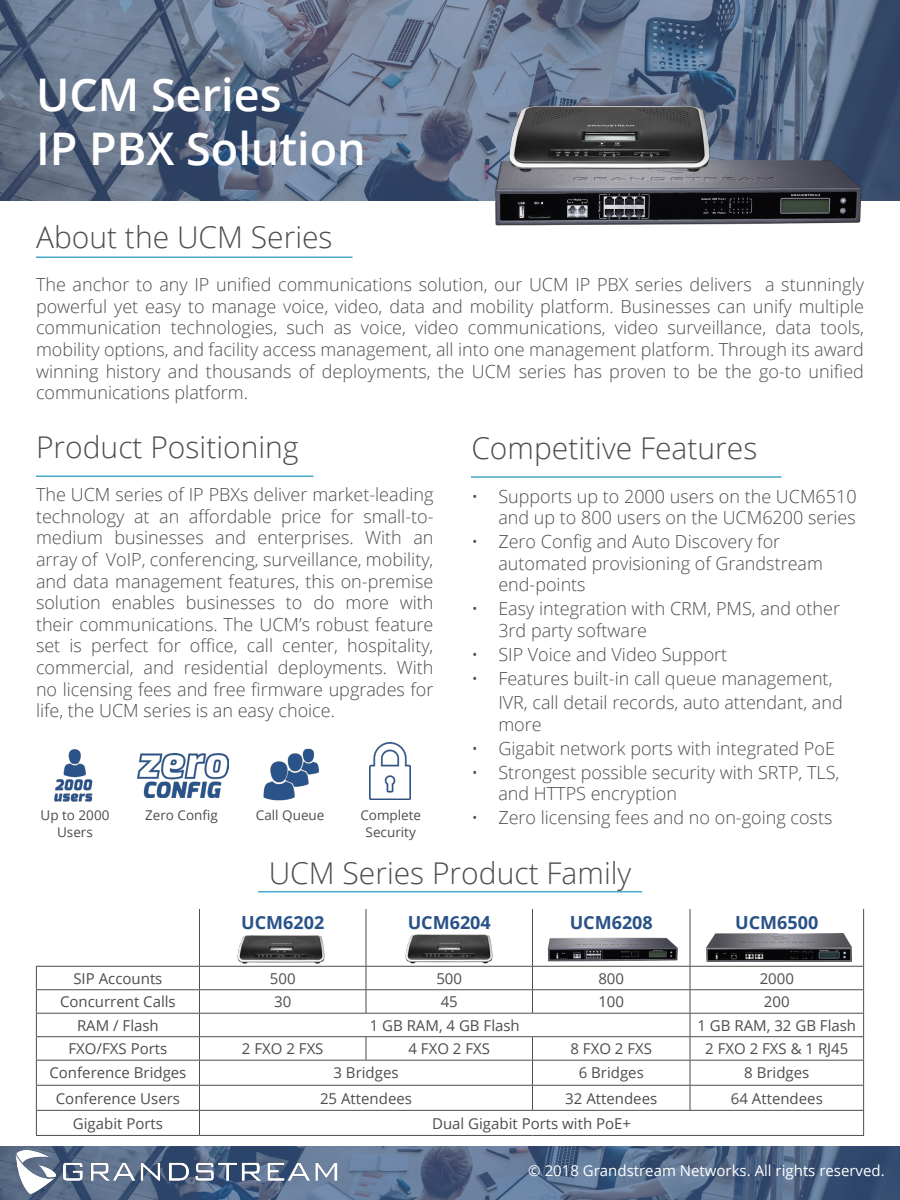
<style>
.page{position:relative;width:900px;height:1200px;background:#fff}
.page>*{position:absolute;margin:0;border:0;box-sizing:border-box;transform-origin:0 0}
.t1{font:600 45px/54px "Open Sans";color:#fff}
.t2{font:300 30px "Open Sans";color:#4d4d4d}
.t3{font:300 18px/21.6px "Open Sans";color:#4d4d4d}
.t4{font:700 18px "Open Sans";color:#295288}
.t5{font:15px "Open Sans";color:#4d4d4d}
.t6{font:15px "Open Sans";color:#fff}
.t7{font:13.5px/16.2px "Open Sans";color:#4d4d4d;text-align:center}
</style>
<div class="page">
<svg style="left:0;top:0;width:900px;height:201px;background:#60708a"></svg>
<svg style="left:0;top:1146px;width:900px;height:54px;background:#526888"></svg>
<img style="left:12px;top:1150px;width:328px;height:43px">
<hr style="left:36px;top:1085px;width:164px;height:1px;background:#4d4d4d">
<hr style="left:200px;top:1085px;width:166px;height:1px;background:#4d4d4d">
<hr style="left:366px;top:1085px;width:166px;height:1px;background:#4d4d4d">
<hr style="left:532px;top:1085px;width:158px;height:1px;background:#4d4d4d">
<hr style="left:690px;top:1085px;width:174px;height:1px;background:#4d4d4d">
<hr style="left:36px;top:1110px;width:164px;height:1px;background:#4d4d4d">
<hr style="left:200px;top:1110px;width:166px;height:1px;background:#4d4d4d">
<hr style="left:366px;top:1110px;width:166px;height:1px;background:#4d4d4d">
<hr style="left:532px;top:1110px;width:158px;height:1px;background:#4d4d4d">
<hr style="left:690px;top:1110px;width:174px;height:1px;background:#4d4d4d">
<hr style="left:36px;top:1135px;width:164px;height:1px;background:#4d4d4d">
<hr style="left:200px;top:1135px;width:166px;height:1px;background:#4d4d4d">
<hr style="left:366px;top:1135px;width:166px;height:1px;background:#4d4d4d">
<hr style="left:532px;top:1135px;width:158px;height:1px;background:#4d4d4d">
<hr style="left:690px;top:1135px;width:174px;height:1px;background:#4d4d4d">
<hr style="left:36px;top:1036px;width:164px;height:1px;background:#4d4d4d">
<hr style="left:200px;top:1036px;width:166px;height:1px;background:#4d4d4d">
<hr style="left:366px;top:1036px;width:166px;height:1px;background:#4d4d4d">
<svg style="left:366px;top:1037px;width:1px;height:23px"></svg>
<hr style="left:532px;top:1036px;width:158px;height:1px;background:#4d4d4d">
<svg style="left:532px;top:1037px;width:1px;height:73px"></svg>
<hr style="left:690px;top:1036px;width:174px;height:1px;background:#4d4d4d">
<hr style="left:36px;top:1060px;width:164px;height:1px;background:#4d4d4d">
<hr style="left:200px;top:1060px;width:166px;height:1px;background:#4d4d4d">
<hr style="left:366px;top:1060px;width:166px;height:1px;background:#4d4d4d">
<hr style="left:532px;top:1060px;width:158px;height:1px;background:#4d4d4d">
<hr style="left:690px;top:1060px;width:174px;height:1px;background:#4d4d4d">
<hr style="left:199px;top:909px;width:1px;height:57px;background:#4d4d4d">
<hr style="left:366px;top:909px;width:1px;height:57px;background:#4d4d4d">
<hr style="left:532px;top:909px;width:1px;height:57px;background:#4d4d4d">
<hr style="left:690px;top:909px;width:1px;height:57px;background:#4d4d4d">
<hr style="left:863px;top:909px;width:1px;height:57px;background:#4d4d4d">
<hr style="left:36px;top:966px;width:164px;height:1px;background:#4d4d4d">
<hr style="left:200px;top:966px;width:166px;height:1px;background:#4d4d4d">
<hr style="left:366px;top:966px;width:166px;height:1px;background:#4d4d4d">
<hr style="left:532px;top:966px;width:158px;height:1px;background:#4d4d4d">
<hr style="left:690px;top:966px;width:174px;height:1px;background:#4d4d4d">
<hr style="left:36px;top:989px;width:164px;height:1px;background:#4d4d4d">
<svg style="left:36px;top:967px;width:1px;height:168px"></svg>
<hr style="left:200px;top:989px;width:166px;height:1px;background:#4d4d4d">
<svg style="left:199px;top:967px;width:1px;height:168px"></svg>
<hr style="left:366px;top:989px;width:166px;height:1px;background:#4d4d4d">
<svg style="left:366px;top:967px;width:1px;height:46px"></svg>
<hr style="left:532px;top:989px;width:158px;height:1px;background:#4d4d4d">
<svg style="left:532px;top:967px;width:1px;height:46px"></svg>
<hr style="left:690px;top:989px;width:174px;height:1px;background:#4d4d4d">
<svg style="left:690px;top:967px;width:1px;height:143px"></svg>
<svg style="left:863px;top:967px;width:1px;height:168px"></svg>
<hr style="left:36px;top:1013px;width:164px;height:1px;background:#4d4d4d">
<hr style="left:200px;top:1013px;width:166px;height:1px;background:#4d4d4d">
<hr style="left:366px;top:1013px;width:166px;height:1px;background:#4d4d4d">
<hr style="left:532px;top:1013px;width:158px;height:1px;background:#4d4d4d">
<hr style="left:690px;top:1013px;width:174px;height:1px;background:#4d4d4d">
<hr style="left:36px;top:256px;width:316px;height:2px;background:#46a8ca">
<hr style="left:36px;top:475px;width:278px;height:2px;background:#46a8ca">
<hr style="left:471px;top:476px;width:310px;height:2px;background:#46a8ca">
<hr style="left:258px;top:891px;width:384px;height:1px;background:#46a8ca">
<img style="left:484px;top:60px;width:380px;height:166px">
<img style="left:488px;top:52px;width:245px;height:164px">
<img style="left:54px;top:749px;width:39px;height:53px">
<img style="left:138px;top:753px;width:91px;height:44px">
<img style="left:263px;top:748px;width:56px;height:53px">
<img style="left:228px;top:935px;width:106px;height:32px">
<img style="left:544px;top:937px;width:135px;height:54px">
<img style="left:396px;top:934px;width:106px;height:33px">
<img style="left:706px;top:933px;width:145px;height:28px">
<img style="left:369px;top:742px;width:41px;height:57px">
<h1 class="t1" style="left:36px;top:67px;width:331px">UCM Series<br>IP PBX Solution</h1>
<h2 class="t2" style="left:36px;top:217px;width:298px">About the UCM Series</h2>
<p class="t3" style="left:36px;top:273px;width:830px;text-align:justify">The anchor to any IP unified communications solution, our UCM IP PBX series delivers a stunningly powerful yet easy to manage voice, video, data and mobility platform. Businesses can unify multiple communication technologies, such as voice, video communications, video surveillance, data tools, mobility options, and facility access management, all into one management platform. Through its award winning history and thousands of deployments, the UCM series has proven to be the go-to unified communications platform.</p>
<h2 class="t2" style="left:36px;top:427px;width:264px">Product Positioning</h2>
<p class="t3" style="left:36px;top:483px;width:399px;text-align:justify">The UCM series of IP PBXs deliver market-leading technology at an affordable price for small-to&shy;medium businesses and enterprises. With an array of VoIP, conferencing, surveillance, mobility, and data management features, this on-premise solution enables businesses to do more with their communications. The UCM’s robust feature set is perfect for office, call center, hospitality, commercial, and residential deployments. With no licensing fees and free firmware upgrades for life, the UCM series is an easy choice.</p>
<h2 class="t2" style="left:471px;top:428px;width:288px">Competitive Features</h2>
<p class="t3" style="left:471px;top:485px;width:387px;text-align:right">• Supports up to 2000 users on the UCM6510 and up to 800 users on the UCM6200 series</p>
<p class="t3" style="left:498px;top:530px;width:326px;text-indent:-27px">• Zero Config and Auto Discovery for automated provisioning of Grandstream end-points</p>
<p class="t3" style="left:498px;top:598px;width:343px;text-indent:-27px">• Easy integration with CRM, PMS, and other<br>3rd party software</p>
<p class="t3" style="left:471px;top:643px;width:257px">• SIP Voice and Video Support</p>
<p class="t3" style="left:498px;top:666px;width:346px;line-height:24px;text-indent:-27px">• Features built-in call queue management,<br>IVR, call detail records, auto attendant, and</p>
<p class="t3" style="left:498px;top:713px;width:45px">more</p>
<p class="t3" style="left:471px;top:737px;width:365px">• Gigabit network ports with integrated PoE</p>
<p class="t3" style="left:498px;top:761px;width:343px;text-indent:-27px">• Strongest possible security with SRTP, TLS, and HTTPS encryption</p>
<p class="t3" style="left:471px;top:806px;width:363px">• Zero licensing fees and no on-going costs</p>
<p class="t7" style="left:41px;top:807px;width:70px">Up to 2000<br>Users</p>
<p class="t7" style="left:145px;top:807px;width:74px">Zero Config</p>
<p class="t7" style="left:256px;top:807px;width:70px">Call Queue</p>
<h2 class="t2" style="left:269px;top:853px;width:364px">UCM Series Product Family</h2>
<p class="t7" style="left:360px;top:807px;width:62px">Complete<br>Security</p>
<p class="t4" style="left:241px;top:910px;width:85px">UCM6202</p>
<p class="t4" style="left:408px;top:910px;width:85px">UCM6204</p>
<p class="t4" style="left:570px;top:910px;width:85px">UCM6208</p>
<p class="t4" style="left:735px;top:910px;width:85px">UCM6500</p>
<p class="t5" style="left:73px;top:968px;width:91px">SIP Accounts</p>
<p class="t5" style="left:270px;top:968px;width:27px">500</p>
<p class="t5" style="left:436px;top:968px;width:27px">500</p>
<p class="t5" style="left:598px;top:968px;width:27px">800</p>
<p class="t5" style="left:760px;top:968px;width:36px">2000</p>
<p class="t5" style="left:60px;top:992px;width:117px">Concurrent Calls</p>
<p class="t5" style="left:274px;top:992px;width:19px">30</p>
<p class="t5" style="left:441px;top:992px;width:19px">45</p>
<p class="t5" style="left:598px;top:992px;width:27px">100</p>
<p class="t5" style="left:764px;top:992px;width:27px">200</p>
<p class="t5" style="left:77px;top:1015px;width:83px">RAM / Flash</p>
<p class="t5" style="left:370px;top:1015px;width:152px">1 GB RAM, 4 GB Flash</p>
<p class="t5" style="left:697px;top:1015px;width:160px">1 GB RAM, 32 GB Flash</p>
<p class="t5" style="left:69px;top:1038px;width:100px">FXO/FXS Ports</p>
<p class="t5" style="left:242px;top:1038px;width:83px">2 FXO 2 FXS</p>
<p class="t5" style="left:408px;top:1038px;width:83px">4 FXO 2 FXS</p>
<p class="t5" style="left:570px;top:1038px;width:83px">8 FXO 2 FXS</p>
<p class="t5" style="left:705px;top:1038px;width:145px">2 FXO 2 FXS &amp; 1 RJ45</p>
<p class="t5" style="left:49px;top:1063px;width:139px">Conference Bridges</p>
<p class="t5" style="left:333px;top:1063px;width:67px">3 Bridges</p>
<p class="t5" style="left:579px;top:1063px;width:67px">6 Bridges</p>
<p class="t5" style="left:744px;top:1063px;width:67px">8 Bridges</p>
<p class="t5" style="left:56px;top:1088px;width:126px">Conference Users</p>
<p class="t5" style="left:320px;top:1088px;width:93px">25 Attendees</p>
<p class="t5" style="left:565px;top:1088px;width:93px">32 Attendees</p>
<p class="t5" style="left:731px;top:1088px;width:93px">64 Attendees</p>
<p class="t5" style="left:73px;top:1113px;width:92px">Gigabit Ports</p>
<p class="t5" style="left:432px;top:1113px;width:201px">Dual Gigabit Ports with PoE+</p>
<p class="t6" style="left:528px;top:1161px;width:358px">© 2018 Grandstream Networks. All rights reserved.</p>
</div>
